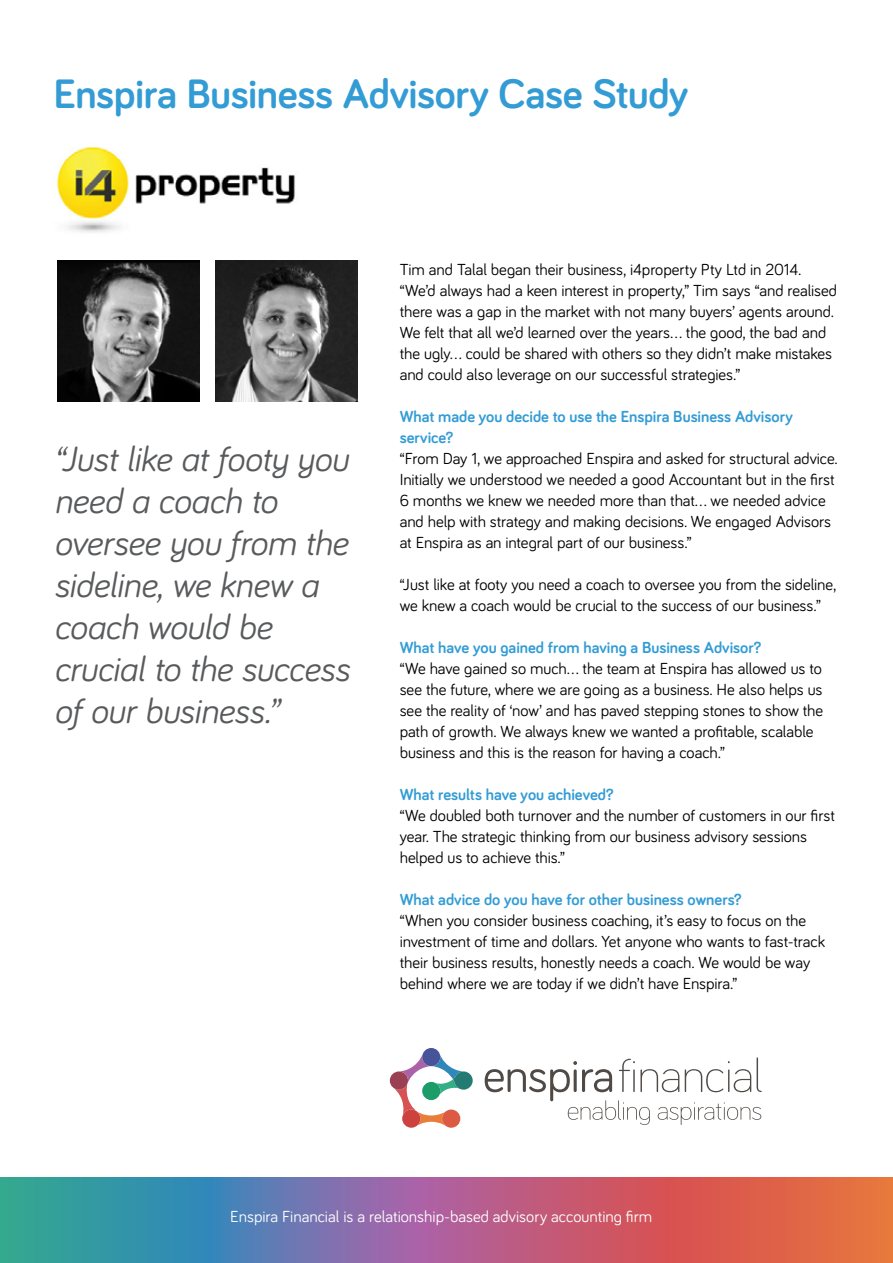
<style>
.page{position:relative;width:893px;height:1263px;background:#fff}
.page>*{position:absolute;margin:0;border:0;box-sizing:border-box;transform-origin:0 0}
.t1{font:700 42.45px "Bariol";letter-spacing:-.01em;color:#339cd5}
.t2{font:italic 36px/42px "Bariol";letter-spacing:-.015em;color:#595a5c}
.t3{font:16.5px/21px "Bariol";letter-spacing:-.005em;color:#000}
.t4{font:700 16.5px/21px "Bariol";color:#339cd5}
.t5{font:16.5px "Bariol";color:#fff}
</style>
<div class="page">
<svg style="left:0;top:1178px;width:893px;height:85px;background:#957184"></svg>
<div style="left:422px;top:1048px;width:18px;height:18px;background:#48549a;border-radius:50%"></div>
<svg style="left:390px;top:1071px;width:18px;height:19px"></svg>
<svg style="left:442px;top:1109px;width:18px;height:19px"></svg>
<svg style="left:402px;top:1109px;width:18px;height:19px"></svg>
<svg style="left:394px;top:1054px;width:79px;height:72px"></svg>
<svg style="left:485px;top:1057px;width:277px;height:68px"></svg>
<img style="left:58px;top:260px;width:142px;height:142px">
<img style="left:215px;top:260px;width:142px;height:142px">
<img style="left:56px;top:147px;width:239px;height:86px">
<h1 class="t1" style="left:54px;top:65px;width:636px">Enspira Business Advisory Case Study</h1>
<h2 class="t2" style="left:54px;top:436px;width:297px">“Just like at footy you need a coach to oversee you from the sideline, we knew a coach would be crucial to the success of our business.”</h2>
<p class="t3" style="left:400px;top:258px;width:439px">Tim and Talal began their business, i4property Pty Ltd in 2014. “We’d always had a keen interest in property,” Tim says “and realised there was a gap in the market with not many buyers’ agents around.<br>We felt that all we’d learned over the years... the good, the bad and the ugly… could be shared with others so they didn’t make mistakes and could also leverage on our successful strategies.”</p>
<p class="t4" style="left:400px;top:405px;width:395px">What made you decide to use the Enspira Business Advisory service?</p>
<p class="t3" style="left:400px;top:447px;width:439px">“From Day 1, we approached Enspira and asked for structural advice.<br>Initially we understood we needed a good Accountant but in the first 6 months we knew we needed more than that… we needed advice and help with strategy and making decisions. We engaged Advisors at Enspira as an integral part of our business.”</p>
<p class="t3" style="left:400px;top:573px;width:438px">“Just like at footy you need a coach to oversee you from the sideline, we knew a coach would be crucial to the success of our business.”</p>
<p class="t4" style="left:400px;top:636px;width:363px">What have you gained from having a Business Advisor?</p>
<p class="t3" style="left:400px;top:657px;width:425px">“We have gained so much... the team at Enspira has allowed us to see the future, where we are going as a business. He also helps us see the reality of ‘now’ and has paved stepping stones to show the path of growth. We always knew we wanted a profitable, scalable business and this is the reason for having a coach.”</p>
<p class="t4" style="left:400px;top:783px;width:215px">What results have you achieved?</p>
<p class="t3" style="left:400px;top:804px;width:437px">“We doubled both turnover and the number of customers in our first year. The strategic thinking from our business advisory sessions helped us to achieve this.”</p>
<p class="t4" style="left:400px;top:888px;width:343px">What advice do you have for other business owners?</p>
<p class="t3" style="left:400px;top:909px;width:427px">“When you consider business coaching, it’s easy to focus on the investment of time and dollars. Yet anyone who wants to fast-track their business results, honestly needs a coach. We would be way behind where we are today if we didn’t have Enspira.”</p>
<p class="t5" style="left:230px;top:1205px;width:423px">Enspira Financial is a relationship-based advisory accounting firm</p>
</div>
